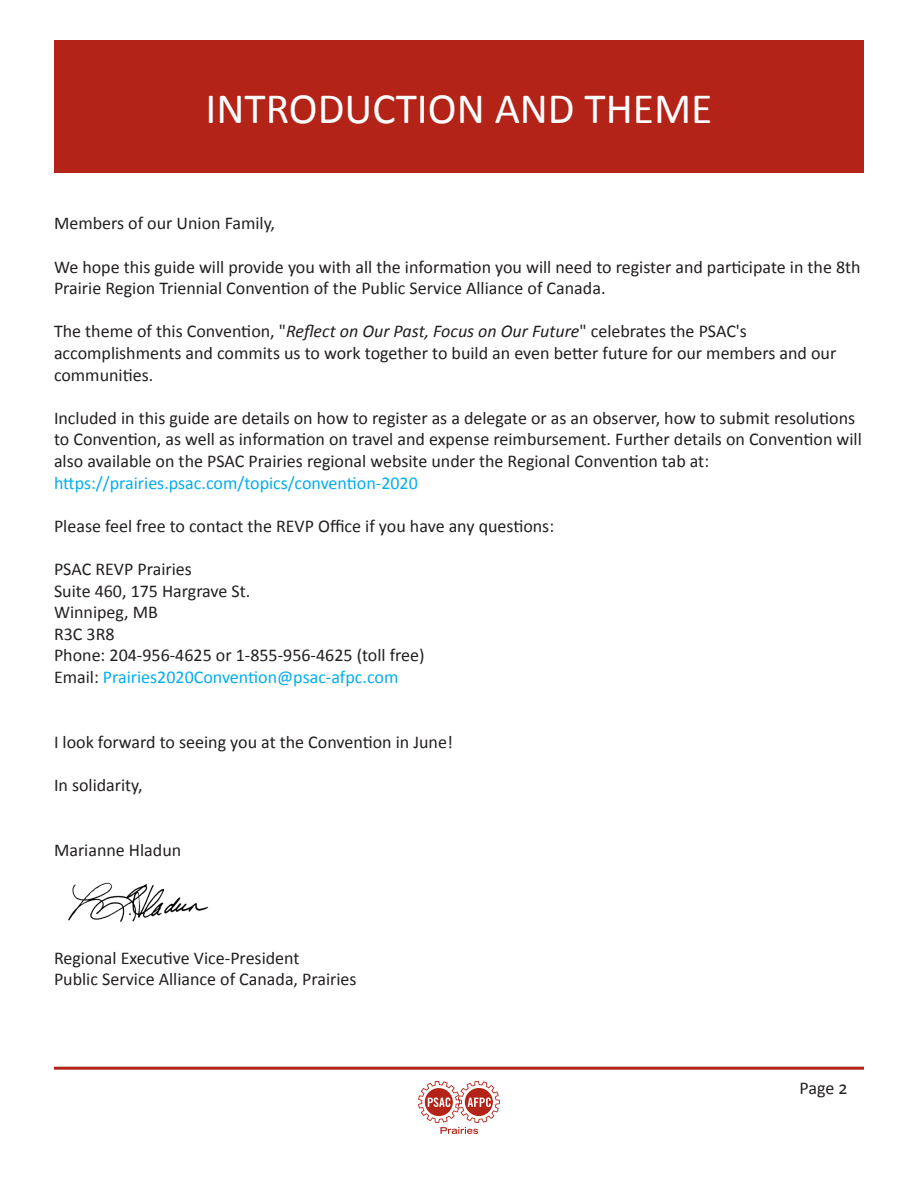
<style>
.page{position:relative;width:918px;height:1188px;background:#fff}
.page>*{position:absolute;margin:0;border:0;box-sizing:border-box;transform-origin:0 0}
.t1{font:43.5px "Calibri";color:#fff}
.t2{font:18px/21.6px "Calibri";color:#231f20}
.t3{font:18px "Calibri";color:#00aeef}
.s1{font-style:italic}
.s2{color:#231f20}
</style>
<div class="page">
<svg style="left:418px;top:1081px;width:82px;height:53px"></svg>
<hr style="left:54px;top:1067px;width:810px;height:3px;background:#b42317">
<div style="left:54px;top:40px;width:810px;height:133px;background:#b42317"></div>
<img style="left:68px;top:882px;width:141px;height:40px">
<p class="t1" style="left:205px;top:81px;width:508px">INTRODUCTION AND THEME</p>
<p class="t2" style="left:54px;top:213px;width:223px">Members of our Union Family,</p>
<p class="t2" style="left:54px;top:256px;width:808px">We hope this guide will provide you with all the information you will need to register and participate in the 8th<br>Prairie Region Triennial Convention of the Public Service Alliance of Canada.</p>
<p class="t2" style="left:54px;top:321px;width:784px">The theme of this Convention, "<span class="s1">Reflect on Our Past, Focus on Our Future</span>" celebrates the PSAC's accomplishments and commits us to work together to build an even better future for our members and our communities.</p>
<p class="t2" style="left:54px;top:407px;width:809px">Included in this guide are details on how to register as a delegate or as an observer, how to submit resolutions to Convention, as well as information on travel and expense reimbursement. Further details on Convention will also available on the PSAC Prairies regional website under the Regional Convention tab at:</p>
<p class="t3" style="left:54px;top:471px;width:365px">https://prairies.psac.com/topics/convention-2020</p>
<p class="t2" style="left:54px;top:515px;width:502px">Please feel free to contact the REVP Office if you have any questions:</p>
<p class="t2" style="left:54px;top:558px;width:139px">PSAC REVP Prairies</p>
<p class="t2" style="left:54px;top:580px;width:198px">Suite 460, 175 Hargrave St.</p>
<p class="t2" style="left:54px;top:602px;width:106px">Winnipeg, MB</p>
<p class="t2" style="left:54px;top:623px;width:62px">R3C 3R8</p>
<p class="t2" style="left:54px;top:645px;width:372px">Phone: 204-956-4625 or 1-855-956-4625 (toll free)</p>
<p class="t3" style="left:54px;top:666px;width:346px"><span class="s2">Email:</span> Prairies2020Convention@psac-afpc.com</p>
<p class="t2" style="left:54px;top:731px;width:400px">I look forward to seeing you at the Convention in June!</p>
<p class="t2" style="left:54px;top:774px;width:90px">In solidarity,</p>
<p class="t2" style="left:54px;top:839px;width:129px">Marianne Hladun</p>
<p class="t2" style="left:54px;top:947px;width:247px">Regional Executive Vice-President</p>
<p class="t2" style="left:54px;top:969px;width:304px">Public Service Alliance of Canada, Prairies</p>
<p class="t2" style="left:799px;top:1078px;width:50px">Page 2</p>
</div>
